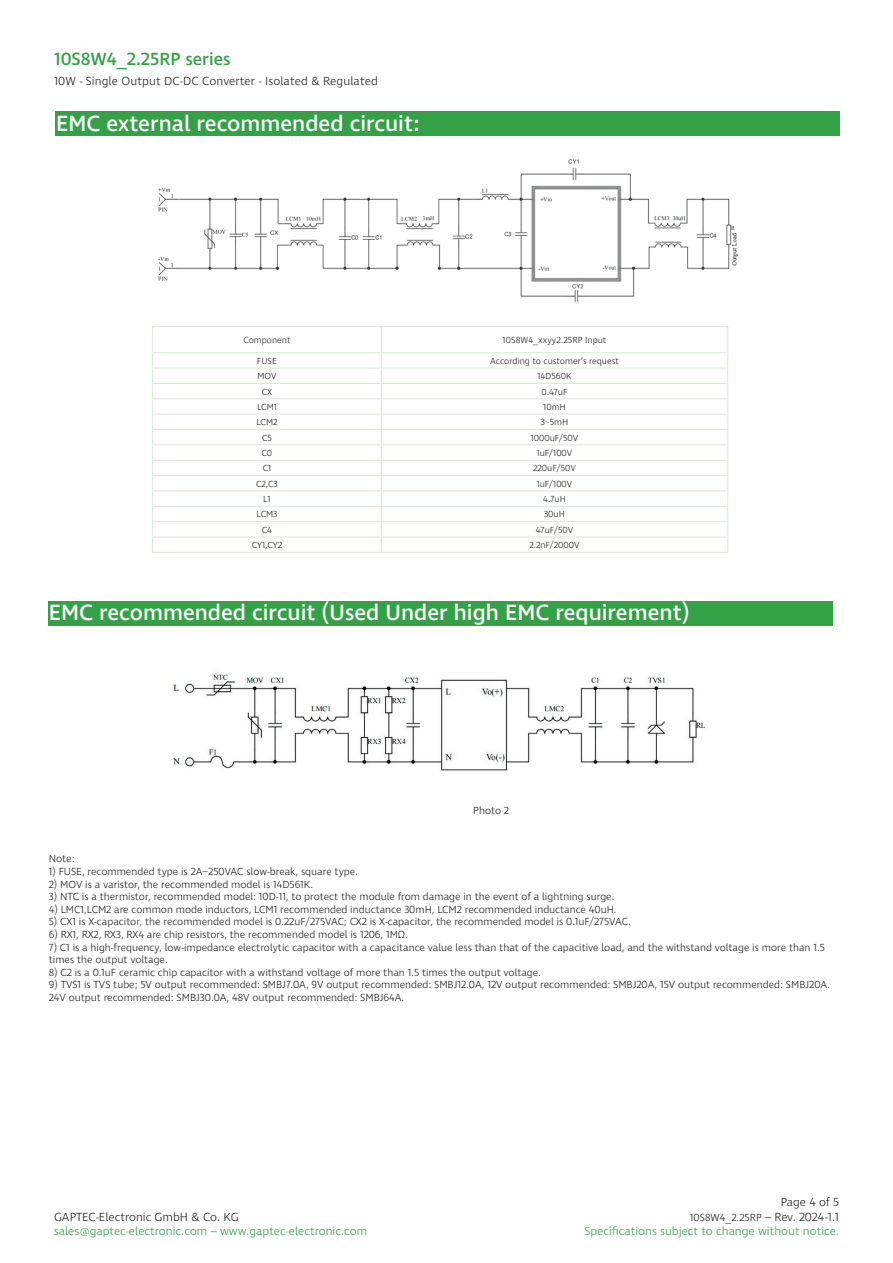
<style>
.page{position:relative;width:893px;height:1263px;background:#fff}
.page>*{position:absolute;margin:0;border:0;box-sizing:border-box;transform-origin:0 0}
.t1{font:500 22.5px "Ingra";color:#fff}
.t2{font:500 18px "Ingra";color:#34a147}
.t3{font:300 12px "Ingra";color:#34a147}
.t4{font:300 12px "Ingra";letter-spacing:.01em;color:#231f20}
.t5{font:300 10.5px/12.6px "Ingra";color:#231f20}
.t6{font:300 9px "Ingra";color:#231f20}
.s1{font-size:12px}
</style>
<div class="page">
<div style="left:55px;top:111px;width:785px;height:25px;background:#34a147"></div>
<hr style="left:152px;top:326px;width:229px;height:1px;background:#d8e9d2">
<hr style="left:381px;top:326px;width:347px;height:1px;background:#d8e9d2">
<hr style="left:152px;top:352px;width:229px;height:1px;background:#d8e9d2">
<hr style="left:381px;top:352px;width:347px;height:1px;background:#d8e9d2">
<hr style="left:152px;top:368px;width:229px;height:1px;background:#d8e9d2">
<hr style="left:381px;top:368px;width:347px;height:1px;background:#d8e9d2">
<hr style="left:152px;top:383px;width:229px;height:1px;background:#d8e9d2">
<hr style="left:381px;top:383px;width:347px;height:1px;background:#d8e9d2">
<hr style="left:152px;top:398px;width:229px;height:1px;background:#d8e9d2">
<hr style="left:381px;top:398px;width:347px;height:1px;background:#d8e9d2">
<hr style="left:152px;top:414px;width:229px;height:1px;background:#d8e9d2">
<hr style="left:381px;top:414px;width:347px;height:1px;background:#d8e9d2">
<hr style="left:152px;top:429px;width:229px;height:1px;background:#d8e9d2">
<hr style="left:381px;top:429px;width:347px;height:1px;background:#d8e9d2">
<hr style="left:152px;top:444px;width:229px;height:1px;background:#d8e9d2">
<hr style="left:381px;top:444px;width:347px;height:1px;background:#d8e9d2">
<hr style="left:152px;top:460px;width:229px;height:1px;background:#d8e9d2">
<hr style="left:381px;top:460px;width:347px;height:1px;background:#d8e9d2">
<hr style="left:152px;top:475px;width:229px;height:1px;background:#d8e9d2">
<hr style="left:381px;top:475px;width:347px;height:1px;background:#d8e9d2">
<hr style="left:152px;top:491px;width:229px;height:1px;background:#d8e9d2">
<hr style="left:381px;top:491px;width:347px;height:1px;background:#d8e9d2">
<hr style="left:152px;top:506px;width:229px;height:1px;background:#d8e9d2">
<hr style="left:381px;top:506px;width:347px;height:1px;background:#d8e9d2">
<hr style="left:152px;top:521px;width:229px;height:1px;background:#d8e9d2">
<hr style="left:381px;top:521px;width:347px;height:1px;background:#d8e9d2">
<hr style="left:152px;top:537px;width:229px;height:1px;background:#d8e9d2">
<svg style="left:152px;top:327px;width:1px;height:225px"></svg>
<hr style="left:381px;top:537px;width:347px;height:1px;background:#d8e9d2">
<svg style="left:381px;top:327px;width:1px;height:225px"></svg>
<svg style="left:727px;top:327px;width:1px;height:225px"></svg>
<hr style="left:152px;top:552px;width:229px;height:1px;background:#d8e9d2">
<hr style="left:381px;top:552px;width:347px;height:1px;background:#d8e9d2">
<img style="left:158px;top:159px;width:580px;height:144px">
<div style="left:48px;top:601px;width:785px;height:25px;background:#34a147"></div>
<img style="left:172px;top:670px;width:534px;height:101px">
<h2 class="t2" style="left:54px;top:48px;width:178px">10S8W4_2.25RP series</h2>
<p class="t4" style="left:54px;top:74px;width:325px">10W - Single Output DC-DC Converter - Isolated &amp; Regulated</p>
<h1 class="t1" style="left:56px;top:109px;width:365px">EMC external recommended circuit:</h1>
<p class="t6" style="left:243px;top:334px;width:49px">Component</p>
<p class="t6" style="left:503px;top:334px;width:105px">10S8W4_xxyy2.25RP Input</p>
<p class="t6" style="left:257px;top:355px;width:22px">FUSE</p>
<p class="t6" style="left:490px;top:355px;width:130px">According to customer’s request</p>
<p class="t6" style="left:257px;top:371px;width:21px">MOV</p>
<p class="t6" style="left:537px;top:371px;width:36px">14D560K</p>
<p class="t6" style="left:262px;top:386px;width:12px">CX</p>
<p class="t6" style="left:541px;top:386px;width:28px">0.47uF</p>
<p class="t6" style="left:257px;top:401px;width:21px">LCM1</p>
<p class="t6" style="left:543px;top:401px;width:24px">10mH</p>
<p class="t6" style="left:256px;top:417px;width:23px">LCM2</p>
<p class="t6" style="left:541px;top:417px;width:29px">3~5mH</p>
<p class="t6" style="left:262px;top:432px;width:11px">C5</p>
<p class="t6" style="left:531px;top:432px;width:49px">1000uF/50V</p>
<p class="t6" style="left:262px;top:447px;width:12px">C0</p>
<p class="t6" style="left:537px;top:447px;width:37px">1uF/100V</p>
<p class="t6" style="left:263px;top:463px;width:10px">C1</p>
<p class="t6" style="left:533px;top:463px;width:44px">220uF/50V</p>
<p class="t6" style="left:256px;top:478px;width:23px">C2,C3</p>
<p class="t6" style="left:537px;top:478px;width:37px">1uF/100V</p>
<p class="t6" style="left:263px;top:493px;width:9px">L1</p>
<p class="t6" style="left:543px;top:493px;width:24px">4.7uH</p>
<p class="t6" style="left:256px;top:509px;width:22px">LCM3</p>
<p class="t6" style="left:544px;top:509px;width:22px">30uH</p>
<p class="t6" style="left:262px;top:524px;width:12px">C4</p>
<p class="t6" style="left:536px;top:524px;width:39px">47uF/50V</p>
<p class="t6" style="left:252px;top:539px;width:32px">CY1,CY2</p>
<p class="t6" style="left:529px;top:539px;width:52px">2.2nF/2000V</p>
<h1 class="t1" style="left:49px;top:599px;width:642px">EMC recommended circuit (Used Under high EMC requirement)</h1>
<p class="t5" style="left:473px;top:805px;width:37px">Photo 2</p>
<p class="t5" style="left:49px;top:853px;width:27px">Note:</p>
<p class="t5" style="left:49px;top:866px;width:311px">1) FUSE, recommended type is 2A~250VAC slow-break, square type.</p>
<p class="t5" style="left:49px;top:878px;width:266px">2) MOV is a varistor, the recommended model is 14D561K.</p>
<p class="t5" style="left:49px;top:891px;width:567px">3) NTC is a thermistor, recommended model: 10D-11, to protect the module from damage in the event of a lightning surge.</p>
<p class="t5" style="left:49px;top:903px;width:569px">4) LMC1,LCM2 are common mode inductors, LCM1 recommended inductance 30mH, LCM2 recommended inductance 40uH.</p>
<p class="t5" style="left:49px;top:916px;width:583px">5) CX1 is X-capacitor, the recommended model is 0.22uF/275VAC; CX2 is X-capacitor, the recommended model is 0.1uF/275VAC.</p>
<p class="t5" style="left:49px;top:929px;width:360px">6) RX1, RX2, RX3, RX4 are chip resistors, the recommended model is 1206, 1MΩ.</p>
<p class="t5" style="left:49px;top:941px;width:777px">7) C1 is a high-frequency, low-impedance electrolytic capacitor with a capacitance value less than that of the capacitive load, and the withstand voltage is more than 1.5 times the output voltage.</p>
<p class="t5" style="left:49px;top:966px;width:494px">8) C2 is a 0.1uF ceramic chip capacitor with a withstand voltage of more than 1.5 times the output voltage.</p>
<p class="t5" style="left:49px;top:979px;width:783px">9) TVS1 is TVS tube; 5V output recommended: SMBJ7.0A, 9V output recommended: SMBJ12.0A, 12V output recommended: SMBJ20A, 15V output recommended: SMBJ20A.<br>24V output recommended: SMBJ30.0A, 48V output recommended: SMBJ64A.</p>
<p class="t4" style="left:54px;top:1209px;width:186px">GAPTEC-Electronic GmbH &amp; Co. KG</p>
<p class="t3" style="left:54px;top:1223px;width:315px">sales@gaptec-electronic.com – www.gaptec-electronic.com</p>
<p class="t4" style="left:781px;top:1195px;width:60px">Page 4 of 5</p>
<p class="t5" style="left:690px;top:1211px;width:151px">10S8W4_2.25RP <span class="s1">– Rev. 2024-1.1</span></p>
<p class="t3" style="left:585px;top:1223px;width:256px">Specifications subject to change without notice.</p>
</div>
